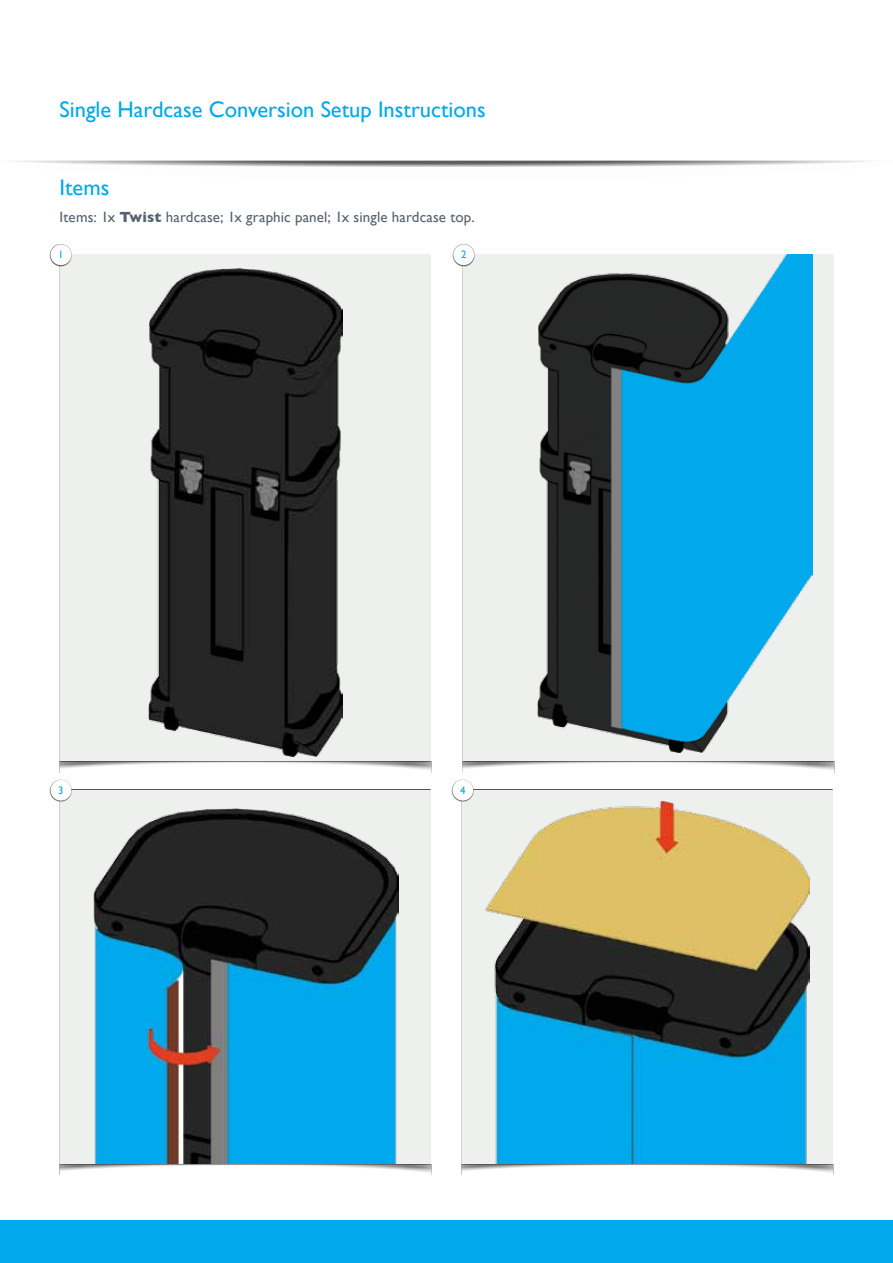
<style>
.page{position:relative;width:893px;height:1263px;background:#fff}
.page>*{position:absolute;margin:0;border:0;box-sizing:border-box;transform-origin:0 0}
.t1{font:22.5px "Gill Sans";color:#00a9ec}
.t2{font:15px "Gill Sans";letter-spacing:.01em;color:#56626d}
.t3{font:10.8px "Gill Sans";color:#00a9ec}
.s1{font-weight:700}
</style>
<div class="page">
<svg style="left:15px;top:161px;width:856px;height:6px"></svg>
<div style="left:0;top:1220px;width:893px;height:43px;background:#00a9ec"></div>
<div style="left:60px;top:255px;width:371px;height:506px;background:#eef0ee"></div>
<img style="left:149px;top:269px;width:193px;height:488px">
<div style="left:463px;top:255px;width:370px;height:506px;background:#eef0ee"></div>
<img style="left:537px;top:255px;width:275px;height:498px">
<div style="left:60px;top:790px;width:371px;height:373px;background:#eef0ee"></div>
<img style="left:93px;top:808px;width:305px;height:355px">
<div style="left:462px;top:790px;width:370px;height:373px;background:#eef0ee"></div>
<img style="left:485px;top:801px;width:324px;height:362px">
<div style="left:50px;top:244px;width:22px;height:22px;background:#000;opacity:.8"></div>
<div style="left:51px;top:244px;width:20px;height:21px;background:#fff;border-radius:50%"></div>
<div style="left:452px;top:244px;width:23px;height:22px;background:#000;opacity:.8"></div>
<div style="left:453px;top:244px;width:21px;height:21px;background:#fff;border-radius:50%"></div>
<div style="left:50px;top:779px;width:22px;height:23px;background:#000;opacity:.8"></div>
<div style="left:51px;top:780px;width:20px;height:21px;background:#fff;border-radius:50%"></div>
<div style="left:451px;top:779px;width:23px;height:23px;background:#000;opacity:.8"></div>
<div style="left:452px;top:780px;width:21px;height:21px;background:#fff;border-radius:50%"></div>
<svg style="left:60px;top:761px;width:371px;height:9px"></svg>
<svg style="left:462px;top:761px;width:372px;height:12px"></svg>
<svg style="left:60px;top:1163px;width:371px;height:10px"></svg>
<svg style="left:461px;top:1163px;width:372px;height:12px"></svg>
<h1 class="t1" style="left:60px;top:96px;width:428px">Single Hardcase Conversion Setup Instructions</h1>
<h1 class="t1" style="left:60px;top:175px;width:51px">Items</h1>
<p class="t2" style="left:60px;top:208px;width:417px">Items: 1x <span class="s1">Twist</span> hardcase; 1x graphic panel; 1x single hardcase top.</p>
<p class="t3" style="left:58px;top:248px;width:7px">1</p>
<p class="t3" style="left:461px;top:248px;width:7px">2</p>
<p class="t3" style="left:58px;top:784px;width:7px">3</p>
<p class="t3" style="left:460px;top:784px;width:7px">4</p>
</div>
